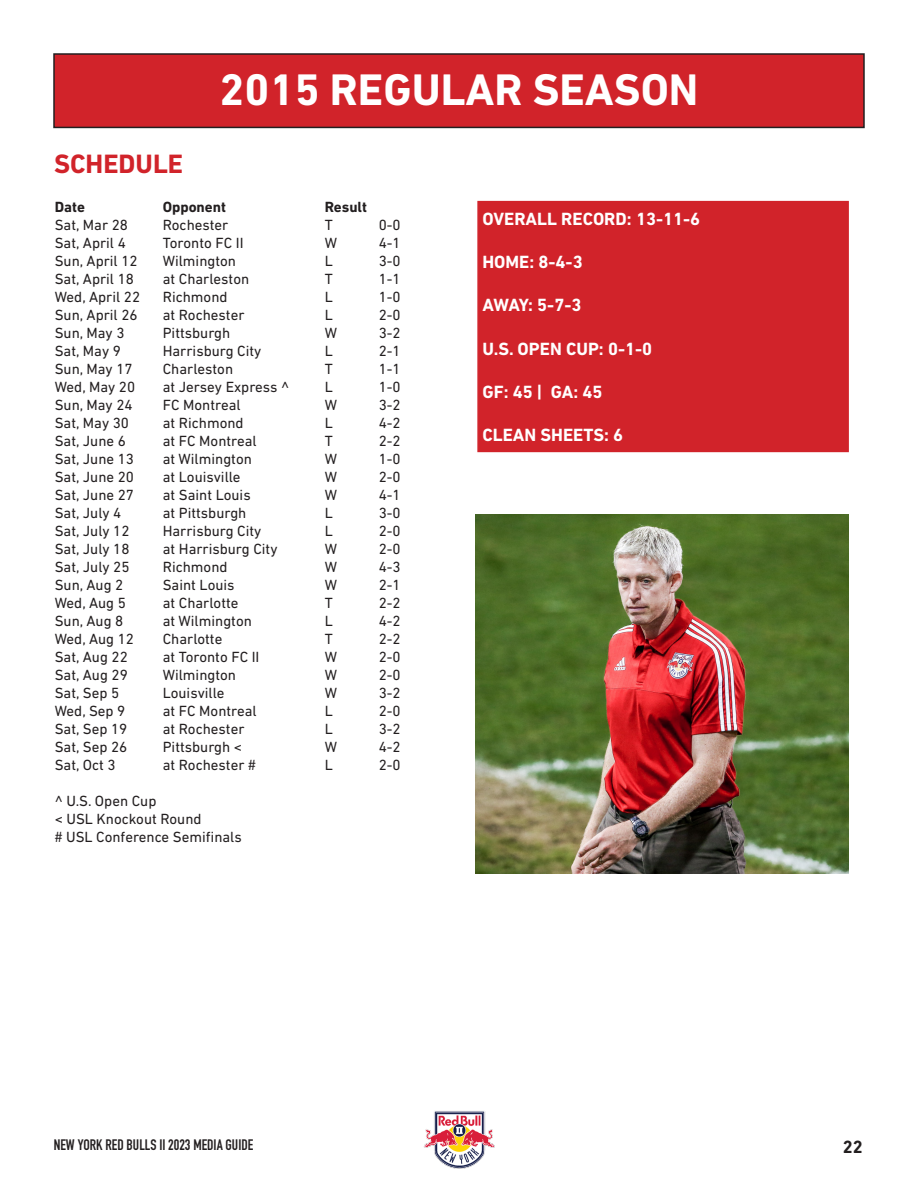
<style>
.page{position:relative;width:918px;height:1188px;background:#fff}
.page>*{position:absolute;margin:0;border:0;box-sizing:border-box;transform-origin:0 0}
.t1{font:700 45px "DIN Next LT Pro";color:#fff}
.t2{font:700 27px "DIN Next LT Pro";color:#d1232a}
.t3{font:700 18px "DIN Next LT Pro";color:#fff}
.t4{font:700 18px "DIN Next LT Pro";color:#231f20}
.t5{font:15px "DIN Next LT Pro";color:#231f20}
.t6{font:700 15px "DIN Condensed";color:#231f20}
.t7{font:700 15px "DIN Next LT Pro";color:#231f20}
</style>
<div class="page">
<img style="left:424px;top:1111px;width:71px;height:58px">
<div style="left:54px;top:54px;width:810px;height:73px;background:#d1232a"></div>
<div style="left:53px;top:53px;width:812px;height:75px;border:2px solid #231f20"></div>
<div style="left:477px;top:201px;width:372px;height:251px;background:#d1232a;border:2px solid #d1232a"></div>
<img style="left:476px;top:514px;width:373px;height:359px">
<p class="t1" style="left:220px;top:63px;width:480px">2015 REGULAR SEASON</p>
<p class="t2" style="left:54px;top:148px;width:131px">SCHEDULE</p>
<p class="t7" style="left:55px;top:198px;width:32px">Date</p>
<p class="t7" style="left:163px;top:198px;width:65px">Opponent</p>
<p class="t7" style="left:325px;top:198px;width:44px">Result</p>
<p class="t5" style="left:55px;top:216px;width:75px">Sat, Mar 28</p>
<p class="t5" style="left:163px;top:216px;width:67px">Rochester</p>
<p class="t5" style="left:325px;top:216px;width:10px">T</p>
<p class="t5" style="left:379px;top:216px;width:23px">0-0</p>
<p class="t5" style="left:55px;top:234px;width:73px">Sat, April 4</p>
<p class="t5" style="left:163px;top:234px;width:82px">Toronto FC II</p>
<p class="t5" style="left:325px;top:234px;width:14px">W</p>
<p class="t5" style="left:379px;top:234px;width:23px">4-1</p>
<p class="t5" style="left:55px;top:252px;width:84px">Sun, April 12</p>
<p class="t5" style="left:163px;top:252px;width:75px">Wilmington</p>
<p class="t5" style="left:325px;top:252px;width:10px">L</p>
<p class="t5" style="left:379px;top:252px;width:23px">3-0</p>
<p class="t5" style="left:55px;top:270px;width:81px">Sat, April 18</p>
<p class="t5" style="left:163px;top:270px;width:88px">at Charleston</p>
<p class="t5" style="left:325px;top:270px;width:10px">T</p>
<p class="t5" style="left:379px;top:270px;width:23px">1-1</p>
<p class="t5" style="left:55px;top:288px;width:87px">Wed, April 22</p>
<p class="t5" style="left:163px;top:288px;width:66px">Richmond</p>
<p class="t5" style="left:325px;top:288px;width:10px">L</p>
<p class="t5" style="left:379px;top:288px;width:23px">1-0</p>
<p class="t5" style="left:55px;top:306px;width:84px">Sun, April 26</p>
<p class="t5" style="left:163px;top:306px;width:83px">at Rochester</p>
<p class="t5" style="left:325px;top:306px;width:10px">L</p>
<p class="t5" style="left:379px;top:306px;width:23px">2-0</p>
<p class="t5" style="left:55px;top:324px;width:71px">Sun, May 3</p>
<p class="t5" style="left:163px;top:324px;width:69px">Pittsburgh</p>
<p class="t5" style="left:325px;top:324px;width:14px">W</p>
<p class="t5" style="left:379px;top:324px;width:23px">3-2</p>
<p class="t5" style="left:55px;top:342px;width:68px">Sat, May 9</p>
<p class="t5" style="left:163px;top:342px;width:100px">Harrisburg City</p>
<p class="t5" style="left:325px;top:342px;width:10px">L</p>
<p class="t5" style="left:379px;top:342px;width:23px">2-1</p>
<p class="t5" style="left:55px;top:360px;width:79px">Sun, May 17</p>
<p class="t5" style="left:163px;top:360px;width:72px">Charleston</p>
<p class="t5" style="left:325px;top:360px;width:10px">T</p>
<p class="t5" style="left:379px;top:360px;width:23px">1-1</p>
<p class="t5" style="left:55px;top:378px;width:82px">Wed, May 20</p>
<p class="t5" style="left:163px;top:378px;width:128px">at Jersey Express ^</p>
<p class="t5" style="left:325px;top:378px;width:10px">L</p>
<p class="t5" style="left:379px;top:378px;width:23px">1-0</p>
<p class="t5" style="left:55px;top:396px;width:79px">Sun, May 24</p>
<p class="t5" style="left:163px;top:396px;width:79px">FC Montreal</p>
<p class="t5" style="left:325px;top:396px;width:14px">W</p>
<p class="t5" style="left:379px;top:396px;width:23px">3-2</p>
<p class="t5" style="left:55px;top:414px;width:76px">Sat, May 30</p>
<p class="t5" style="left:163px;top:414px;width:82px">at Richmond</p>
<p class="t5" style="left:325px;top:414px;width:10px">L</p>
<p class="t5" style="left:379px;top:414px;width:23px">4-2</p>
<p class="t5" style="left:55px;top:432px;width:73px">Sat, June 6</p>
<p class="t5" style="left:163px;top:432px;width:96px">at FC Montreal</p>
<p class="t5" style="left:325px;top:432px;width:10px">T</p>
<p class="t5" style="left:379px;top:432px;width:23px">2-2</p>
<p class="t5" style="left:55px;top:450px;width:81px">Sat, June 13</p>
<p class="t5" style="left:163px;top:450px;width:91px">at Wilmington</p>
<p class="t5" style="left:325px;top:450px;width:14px">W</p>
<p class="t5" style="left:379px;top:450px;width:23px">1-0</p>
<p class="t5" style="left:55px;top:468px;width:81px">Sat, June 20</p>
<p class="t5" style="left:163px;top:468px;width:79px">at Louisville</p>
<p class="t5" style="left:325px;top:468px;width:14px">W</p>
<p class="t5" style="left:379px;top:468px;width:23px">2-0</p>
<p class="t5" style="left:55px;top:486px;width:81px">Sat, June 27</p>
<p class="t5" style="left:163px;top:486px;width:89px">at Saint Louis</p>
<p class="t5" style="left:325px;top:486px;width:14px">W</p>
<p class="t5" style="left:379px;top:486px;width:23px">4-1</p>
<p class="t5" style="left:55px;top:504px;width:68px">Sat, July 4</p>
<p class="t5" style="left:163px;top:504px;width:85px">at Pittsburgh</p>
<p class="t5" style="left:325px;top:504px;width:10px">L</p>
<p class="t5" style="left:379px;top:504px;width:23px">3-0</p>
<p class="t5" style="left:55px;top:522px;width:76px">Sat, July 12</p>
<p class="t5" style="left:163px;top:522px;width:100px">Harrisburg City</p>
<p class="t5" style="left:325px;top:522px;width:10px">L</p>
<p class="t5" style="left:379px;top:522px;width:23px">2-0</p>
<p class="t5" style="left:55px;top:540px;width:76px">Sat, July 18</p>
<p class="t5" style="left:163px;top:540px;width:116px">at Harrisburg City</p>
<p class="t5" style="left:325px;top:540px;width:14px">W</p>
<p class="t5" style="left:379px;top:540px;width:23px">2-0</p>
<p class="t5" style="left:55px;top:558px;width:76px">Sat, July 25</p>
<p class="t5" style="left:163px;top:558px;width:66px">Richmond</p>
<p class="t5" style="left:325px;top:558px;width:14px">W</p>
<p class="t5" style="left:379px;top:558px;width:23px">4-3</p>
<p class="t5" style="left:55px;top:576px;width:70px">Sun, Aug 2</p>
<p class="t5" style="left:163px;top:576px;width:73px">Saint Louis</p>
<p class="t5" style="left:325px;top:576px;width:14px">W</p>
<p class="t5" style="left:379px;top:576px;width:23px">2-1</p>
<p class="t5" style="left:55px;top:594px;width:73px">Wed, Aug 5</p>
<p class="t5" style="left:163px;top:594px;width:77px">at Charlotte</p>
<p class="t5" style="left:325px;top:594px;width:10px">T</p>
<p class="t5" style="left:379px;top:594px;width:23px">2-2</p>
<p class="t5" style="left:55px;top:612px;width:70px">Sun, Aug 8</p>
<p class="t5" style="left:163px;top:612px;width:91px">at Wilmington</p>
<p class="t5" style="left:325px;top:612px;width:10px">L</p>
<p class="t5" style="left:379px;top:612px;width:23px">4-2</p>
<p class="t5" style="left:55px;top:630px;width:81px">Wed, Aug 12</p>
<p class="t5" style="left:163px;top:630px;width:61px">Charlotte</p>
<p class="t5" style="left:325px;top:630px;width:10px">T</p>
<p class="t5" style="left:379px;top:630px;width:23px">2-2</p>
<p class="t5" style="left:55px;top:648px;width:75px">Sat, Aug 22</p>
<p class="t5" style="left:163px;top:648px;width:98px">at Toronto FC II</p>
<p class="t5" style="left:325px;top:648px;width:14px">W</p>
<p class="t5" style="left:379px;top:648px;width:23px">2-0</p>
<p class="t5" style="left:55px;top:666px;width:75px">Sat, Aug 29</p>
<p class="t5" style="left:163px;top:666px;width:75px">Wilmington</p>
<p class="t5" style="left:325px;top:666px;width:14px">W</p>
<p class="t5" style="left:379px;top:666px;width:23px">2-0</p>
<p class="t5" style="left:55px;top:684px;width:66px">Sat, Sep 5</p>
<p class="t5" style="left:163px;top:684px;width:63px">Louisville</p>
<p class="t5" style="left:325px;top:684px;width:14px">W</p>
<p class="t5" style="left:379px;top:684px;width:23px">3-2</p>
<p class="t5" style="left:55px;top:702px;width:72px">Wed, Sep 9</p>
<p class="t5" style="left:163px;top:702px;width:96px">at FC Montreal</p>
<p class="t5" style="left:325px;top:702px;width:10px">L</p>
<p class="t5" style="left:379px;top:702px;width:23px">2-0</p>
<p class="t5" style="left:55px;top:720px;width:74px">Sat, Sep 19</p>
<p class="t5" style="left:163px;top:720px;width:83px">at Rochester</p>
<p class="t5" style="left:325px;top:720px;width:10px">L</p>
<p class="t5" style="left:379px;top:720px;width:23px">3-2</p>
<p class="t5" style="left:55px;top:738px;width:74px">Sat, Sep 26</p>
<p class="t5" style="left:163px;top:738px;width:81px">Pittsburgh &lt;</p>
<p class="t5" style="left:325px;top:738px;width:14px">W</p>
<p class="t5" style="left:379px;top:738px;width:23px">4-2</p>
<p class="t5" style="left:55px;top:756px;width:63px">Sat, Oct 3</p>
<p class="t5" style="left:163px;top:756px;width:95px">at Rochester #</p>
<p class="t5" style="left:325px;top:756px;width:10px">L</p>
<p class="t5" style="left:379px;top:756px;width:23px">2-0</p>
<p class="t5" style="left:55px;top:792px;width:103px">^ U.S. Open Cup</p>
<p class="t5" style="left:55px;top:810px;width:148px">&lt; USL Knockout Round</p>
<p class="t5" style="left:55px;top:828px;width:189px"># USL Conference Semifinals</p>
<p class="t3" style="left:482px;top:208px;width:219px">OVERALL RECORD: 13-11-6</p>
<p class="t3" style="left:482px;top:252px;width:102px">HOME: 8-4-3</p>
<p class="t3" style="left:482px;top:295px;width:100px">AWAY: 5-7-3</p>
<p class="t3" style="left:482px;top:338px;width:171px">U.S. OPEN CUP: 0-1-0</p>
<p class="t3" style="left:482px;top:381px;width:122px">GF: 45 | GA: 45</p>
<p class="t3" style="left:482px;top:424px;width:142px">CLEAN SHEETS: 6</p>
<p class="t6" style="left:54px;top:1135px;width:201px">NEW YORK RED BULLS II 2023 MEDIA GUIDE</p>
<p class="t4" style="left:843px;top:1136px;width:22px">22</p>
</div>
